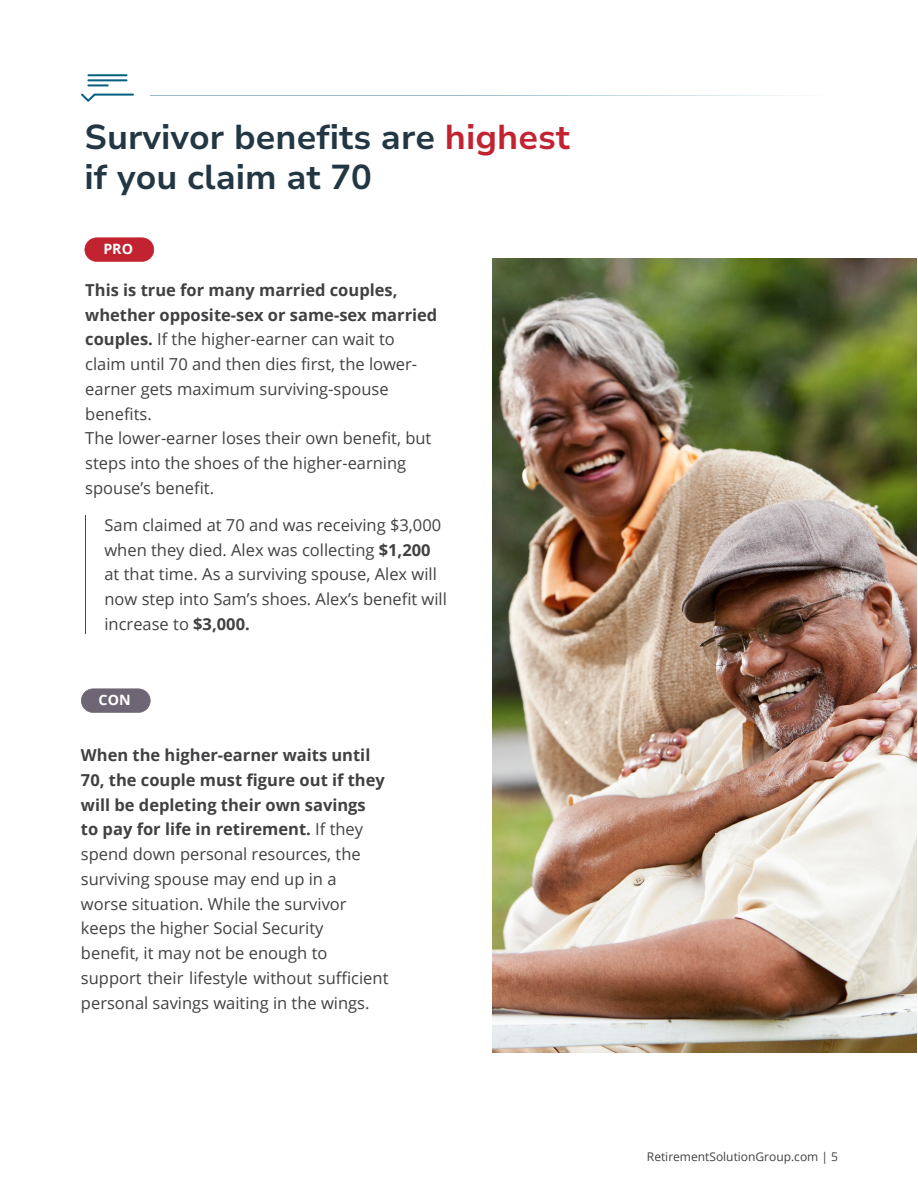
<style>
.page{position:relative;width:918px;height:1188px;background:#fff}
.page>*{position:absolute;margin:0;border:0;box-sizing:border-box;transform-origin:0 0}
.t1{font:700 34.5px/40.5px "Nunito Sans 10 pt";color:#223743}
.t2{font:16.5px/24.8px "Open Sans";color:#414143}
.t3{font:700 16.5px/24.8px "Open Sans";color:#414143}
.t4{font:700 14.25px "Open Sans";color:#fff}
.t5{font:12px "Open Sans";color:#414143}
.s1{color:#c22331}
.s2{font-weight:700}
</style>
<div class="page">
<hr style="left:85px;top:516px;width:1px;height:118px;background:#06617e">
<svg style="left:81px;top:93px;width:53px;height:9px"></svg>
<svg style="left:87px;top:74px;width:40px;height:12px"></svg>
<svg style="left:81px;top:689px;width:70px;height:24px"></svg>
<svg style="left:85px;top:238px;width:69px;height:24px"></svg>
<svg style="left:150px;top:95px;width:648px;height:1px"></svg>
<img style="left:493px;top:258px;width:424px;height:794px">
<p class="t1" style="left:85px;top:117px;width:487px">Survivor benefits are <span class="s1">highest </span>if you claim at 70</p>
<p class="t4" style="left:103px;top:239px;width:31px">PRO</p>
<p class="t2" style="left:85px;top:277px;width:354px"><span class="s2">This is true for many married couples, whether opposite-sex or same-sex married couples.</span> If the higher-earner can wait to claim until 70 and then dies first, the lower&shy;earner gets maximum surviving-spouse benefits.</p>
<p class="t2" style="left:85px;top:426px;width:348px">The lower-earner loses their own benefit, but steps into the shoes of the higher-earning spouse’s benefit.</p>
<p class="t2" style="left:104px;top:512px;width:338px">Sam claimed at 70 and was receiving $3,000</p>
<p class="t2" style="left:104px;top:537px;width:328px">when they died. Alex was collecting <span class="s2">$1,200</span></p>
<p class="t2" style="left:104px;top:561px;width:334px">at that time. As a surviving spouse, Alex will</p>
<p class="t2" style="left:104px;top:586px;width:344px">now step into Sam’s shoes. Alex’s benefit will</p>
<p class="t2" style="left:104px;top:611px;width:147px">increase to <span class="s2">$3,000.</span></p>
<p class="t4" style="left:99px;top:690px;width:33px">CON</p>
<p class="t3" style="left:81px;top:742px;width:305px">When the higher-earner waits until<br>70, the couple must figure out if they will be depleting their own savings</p>
<p class="t2" style="left:81px;top:816px;width:284px"><span class="s2">to pay for life in retirement.</span> If they spend down personal resources, the surviving spouse may end up in a</p>
<p class="t2" style="left:81px;top:891px;width:267px">worse situation. While the survivor keeps the higher Social Security</p>
<p class="t2" style="left:81px;top:940px;width:248px">benefit, it may not be enough to</p>
<p class="t2" style="left:81px;top:965px;width:309px">support their lifestyle without sufficient personal savings waiting in the wings.</p>
<p class="t5" style="left:647px;top:1148px;width:193px">RetirementSolutionGroup.com | 5</p>
</div>
